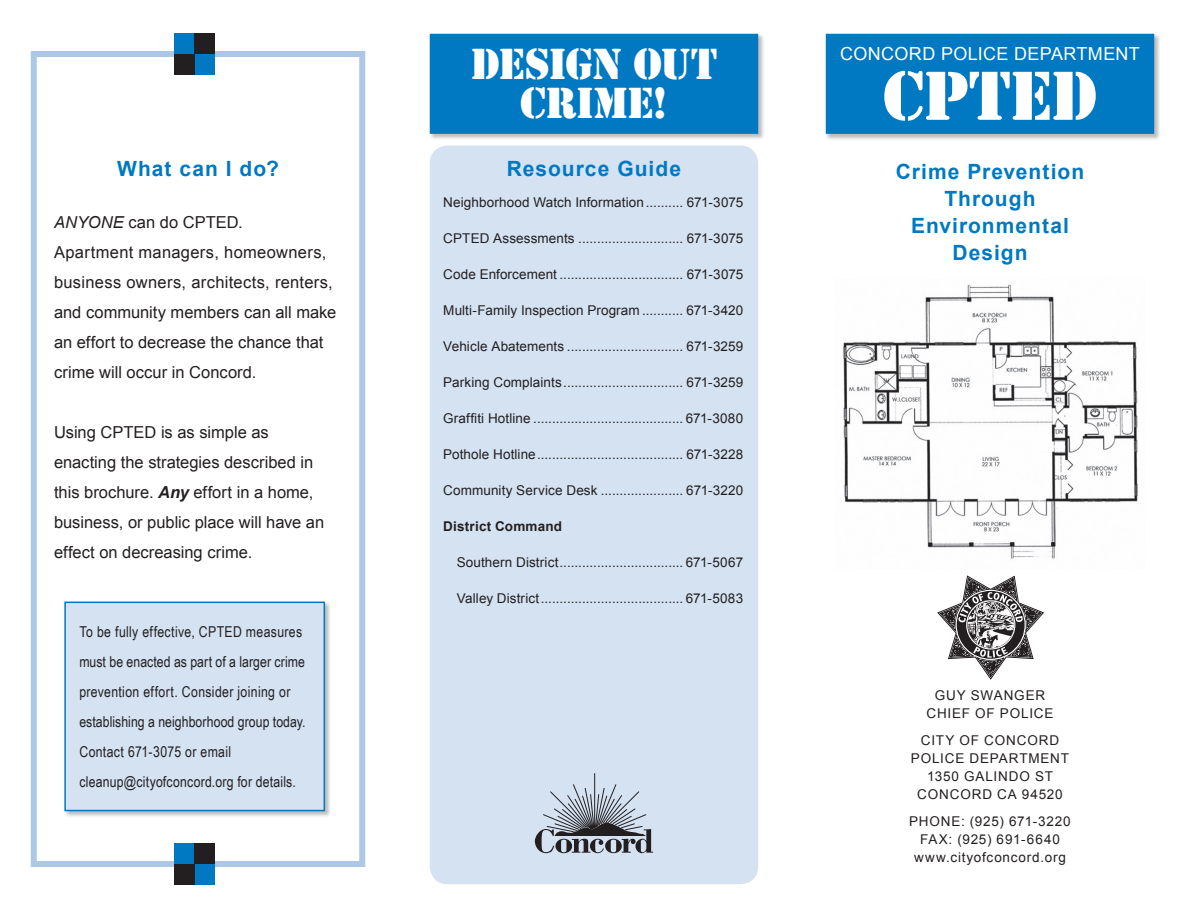
<style>
.page{position:relative;width:1188px;height:918px;background:#fff}
.page>*{position:absolute;margin:0;border:0;box-sizing:border-box;transform-origin:0 0}
.t1{font:72px "Stencil";letter-spacing:-.02em;color:#fff}
.t2{font:45px/39px "Stencil";letter-spacing:-.02em;color:#fff;text-align:center}
.t3{font:700 21px/27px "Arial";letter-spacing:.05em;color:#0079c2;text-align:center}
.t4{font:18px "Arial";letter-spacing:.015em;color:#fff}
.t5{font:16.5px/30px "Arial";color:#231f20}
.t6{font:15px/30px "Arial Narrow";letter-spacing:.015em;color:#231f20}
.t7{font:13.5px "Arial";letter-spacing:.01em;color:#231f20}
.t8{font:13.5px/18px "Arial";letter-spacing:.06em;color:#231f20;text-align:center}
.t9{font:13.5px/18px "Arial";letter-spacing:.065em;color:#231f20;text-align:center}
.t10{font:700 13.5px "Arial";letter-spacing:.015em;color:#231f20}
.s1{font-style:italic}
.s2{font-weight:700;font-style:italic}
</style>
<div class="page">
<div style="left:31px;top:51px;width:334px;height:816px;border:6px solid #adc7e7"></div>
<div style="left:430px;top:146px;width:328px;height:738px;background:#d4e2f2;border-radius:18px"></div>
<div style="left:174px;top:844px;width:21px;height:20px;background:#0079c2"></div>
<div style="left:195px;top:864px;width:20px;height:20px;background:#0079c2"></div>
<div style="left:174px;top:864px;width:21px;height:20px;background:#231f20"></div>
<div style="left:195px;top:844px;width:20px;height:20px;background:#231f20"></div>
<div style="left:174px;top:34px;width:21px;height:20px;background:#0079c2"></div>
<div style="left:195px;top:54px;width:20px;height:20px;background:#0079c2"></div>
<div style="left:174px;top:54px;width:21px;height:20px;background:#231f20"></div>
<div style="left:195px;top:34px;width:20px;height:20px;background:#231f20"></div>
<div style="left:64px;top:601px;width:267px;height:217px;background:#231f20;opacity:.3"></div>
<div style="left:65px;top:602px;width:259px;height:209px;background:#d4e2f2"></div>
<div style="left:64px;top:602px;width:261px;height:209px;border:2px solid #0079c2"></div>
<div style="left:430px;top:34px;width:335px;height:106px;background:#231f20;opacity:.3"></div>
<div style="left:431px;top:34px;width:326px;height:99px;background:#0079c2"></div>
<div style="left:430px;top:34px;width:328px;height:100px;border:2px solid #0079c2"></div>
<svg style="left:937px;top:575px;width:107px;height:105px"></svg>
<div style="left:826px;top:34px;width:335px;height:106px;background:#231f20;opacity:.3"></div>
<div style="left:827px;top:34px;width:326px;height:99px;background:#0079c2"></div>
<div style="left:826px;top:34px;width:328px;height:100px;border:2px solid #0079c2"></div>
<img style="left:843px;top:284px;width:295px;height:275px">
<svg style="left:535px;top:773px;width:118px;height:80px"></svg>
<h3 class="t3" style="left:117px;top:156px;width:163px">What can I do?</h3>
<p class="t5" style="left:54px;top:207px;width:284px"><span class="s1">ANYONE</span> can do CPTED.<br>Apartment managers, homeowners, business owners, architects, renters, and community members can all make an effort to decrease the chance that crime will occur in Concord.</p>
<p class="t5" style="left:54px;top:417px;width:272px">Using CPTED is as simple as enacting the strategies described in this brochure. <span class="s2">Any</span> effort in a home, business, or public place will have an effect on decreasing crime.</p>
<p class="t6" style="left:79px;top:616px;width:228px">To be fully effective, CPTED measures must be enacted as part of a larger crime prevention effort. Consider joining or establishing a neighborhood group today.<br>Contact 671-3075 or email cleanup@cityofconcord.org for details.</p>
<h2 class="t2" style="left:470px;top:46px;width:249px">DESIGN OUT<br>CRIME!</h2>
<h3 class="t3" style="left:507px;top:156px;width:176px">Resource Guide</h3>
<p class="t7" style="left:443px;top:194px;width:301px">Neighborhood Watch Information.......... 671-3075</p>
<p class="t7" style="left:443px;top:230px;width:302px">CPTED Assessments ............................ 671-3075</p>
<p class="t7" style="left:443px;top:266px;width:302px">Code Enforcement ................................. 671-3075</p>
<p class="t7" style="left:443px;top:302px;width:302px">Multi-Family Inspection Program ........... 671-3420</p>
<p class="t7" style="left:443px;top:338px;width:301px">Vehicle Abatements ............................... 671-3259</p>
<p class="t7" style="left:443px;top:374px;width:301px">Parking Complaints................................ 671-3259</p>
<p class="t7" style="left:443px;top:410px;width:301px">Graffiti Hotline ........................................ 671-3080</p>
<p class="t7" style="left:443px;top:446px;width:302px">Pothole Hotline....................................... 671-3228</p>
<p class="t7" style="left:443px;top:482px;width:302px">Community Service Desk ...................... 671-3220</p>
<p class="t10" style="left:443px;top:518px;width:120px">District Command</p>
<p class="t7" style="left:457px;top:554px;width:288px">Southern District................................. 671-5067</p>
<p class="t7" style="left:457px;top:590px;width:288px">Valley District...................................... 671-5083</p>
<h3 class="t4" style="left:840px;top:42px;width:301px">CONCORD POLICE DEPARTMENT</h3>
<h1 class="t1" style="left:883px;top:54px;width:216px">CPTED</h1>
<h3 class="t3" style="left:896px;top:158px;width:190px">Crime Prevention<br>Through<br>Environmental<br>Design</h3>
<p class="t8" style="left:927px;top:687px;width:128px">GUY SWANGER<br>CHIEF OF POLICE</p>
<p class="t9" style="left:911px;top:732px;width:160px">CITY OF CONCORD<br>POLICE DEPARTMENT<br>1350 GALINDO ST<br>CONCORD CA 94520</p>
<p class="t8" style="left:909px;top:813px;width:163px">PHONE: (925) 671-3220<br>FAX: (925) 691-6640 www.cityofconcord.org</p>
</div>
